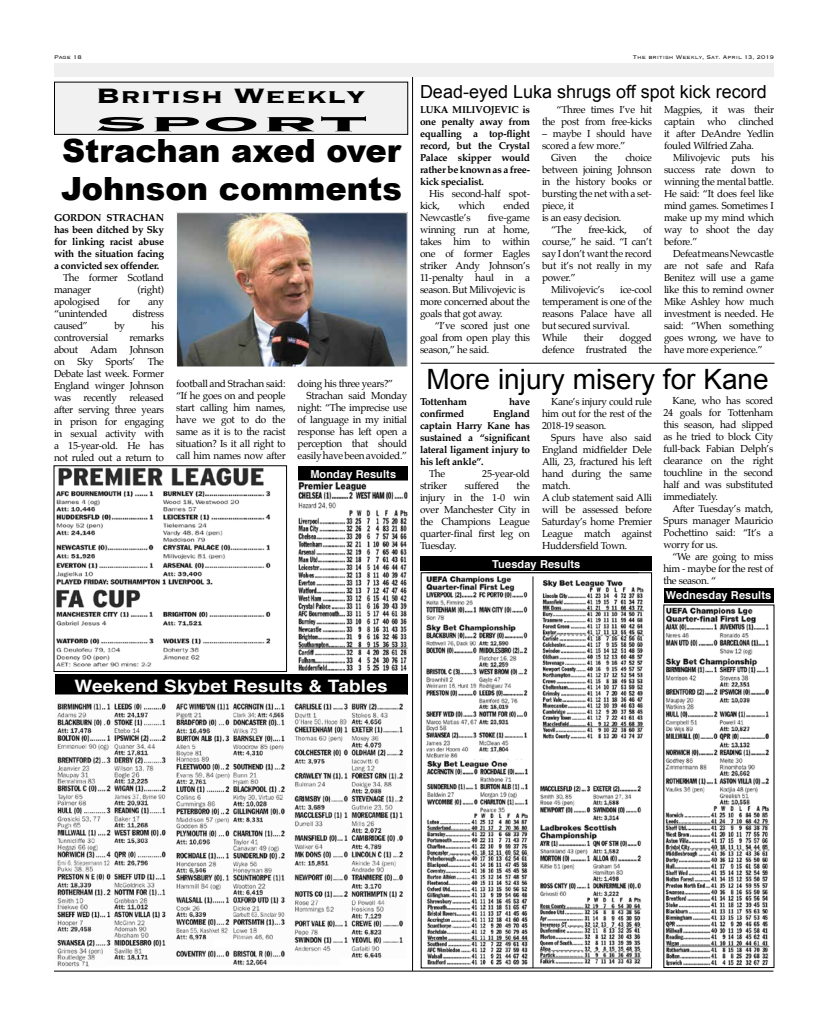
<style>
.page{position:relative;width:828px;height:1026px;background:#fff}
.page>*{position:absolute;margin:0;border:0;box-sizing:border-box;transform-origin:0 0}
.t1{font:900 32px/38.4px "Arial";color:#000}
.t2{font:28px "Arial";color:#000}
.t3{font:700 27px/28px "Copperplate";color:#000;scale:1.25 1}
.t4{font:18px "Arial";color:#000}
.t5{font:700 17.1px "Helvetica";letter-spacing:.01em;color:#fff;scale:1.11 1}
.t6{font:700 11px "Helvetica";letter-spacing:.01em;color:#fff}
.t7{font:10px/12px "Palatino";letter-spacing:-.025em;color:#000;text-align:justify}
.t8{font:700 10px/12px "Palatino";letter-spacing:-.025em;color:#000;text-align:justify}
.t9{font:300 7px "Copperplate";color:#000}
</style>
<div class="page">
<div style="left:54px;top:63px;width:720px;height:14px;background:#efeff0"></div>
<hr style="left:54px;top:971px;width:719px;height:1px;background:#000">
<div style="left:54px;top:82px;width:354px;height:52px;background:#f1f1f2"></div>
<div style="left:54px;top:82px;width:354px;height:53px;border:1px solid #000"></div>
<div style="left:421px;top:556px;width:231px;height:15px;background:#000"></div>
<div style="left:298px;top:467px;width:110px;height:14px;background:#000"></div>
<div style="left:55px;top:674px;width:352px;height:21px;background:#000"></div>
<div style="left:664px;top:588px;width:109px;height:14px;background:#000"></div>
<img style="left:178px;top:214px;width:228px;height:152px">
<div style="left:176px;top:212px;width:232px;height:156px;border:1px solid #fff"></div>
<img style="left:57px;top:703px;width:347px;height:263px">
<div style="left:54px;top:694px;width:353px;height:274px;border:1px solid #fff"></div>
<img style="left:56px;top:468px;width:215px;height:199px">
<div style="left:54px;top:466px;width:233px;height:206px;border:1px solid #000"></div>
<img style="left:299px;top:483px;width:108px;height:187px">
<div style="left:297px;top:481px;width:112px;height:191px;border:1px solid #fff"></div>
<img style="left:426px;top:576px;width:218px;height:390px">
<div style="left:421px;top:572px;width:231px;height:396px;border:1px solid #000"></div>
<img style="left:665px;top:607px;width:105px;height:359px">
<hr style="left:421px;top:363px;width:353px;height:1px;background:#000">
<hr style="left:412px;top:77px;width:1px;height:894px;background:#000">
<p class="t9" style="left:54px;top:53px;width:29px">Page 18</p>
<p class="t9" style="left:633px;top:53px;width:143px">The british Weekly, Sat. April 13, 2019</p>
<h3 class="t3" style="left:94px;top:81px;width:221px">British Weekly<br>SPORT</h3>
<h3 class="t4" style="left:420px;top:80px;width:348px">Dead-eyed Luka shrugs off spot kick record</h3>
<p class="t7" style="left:542px;top:103px;width:112px;text-align:right">“Three times I’ve hit the post from free-kicks</p>
<p class="t7" style="left:542px;top:127px;width:111px">– maybe I should have</p>
<p class="t7" style="left:542px;top:139px;width:85px">scored a few more.”</p>
<p class="t7" style="left:551px;top:151px;width:27px">Given</p>
<p class="t7" style="left:594px;top:151px;width:15px">the</p>
<p class="t7" style="left:625px;top:151px;width:28px">choice</p>
<p class="t7" style="left:542px;top:163px;width:111px">between joining Johnson</p>
<p class="t7" style="left:542px;top:175px;width:112px">in the history books or</p>
<p class="t7" style="left:542px;top:187px;width:111px">bursting the net with a set-</p>
<p class="t7" style="left:542px;top:199px;width:34px">piece, it</p>
<p class="t7" style="left:542px;top:211px;width:81px">is an easy decision.</p>
<p class="t7" style="left:551px;top:223px;width:22px">“The</p>
<p class="t7" style="left:588px;top:223px;width:40px">free-kick,</p>
<p class="t7" style="left:643px;top:223px;width:10px">of</p>
<p class="t7" style="left:542px;top:235px;width:111px">course,” he said. “I can’t</p>
<p class="t7" style="left:542px;top:247px;width:111px">say I don’t want the record</p>
<p class="t7" style="left:542px;top:259px;width:112px">but it’s not really in my</p>
<p class="t7" style="left:542px;top:271px;width:35px">power.”</p>
<p class="t7" style="left:551px;top:283px;width:55px">Milivojevic’s</p>
<p class="t7" style="left:664px;top:103px;width:112px">Magpies, it was their captain who clinched it after DeAndre Yedlin fouled Wilfried Zaha.</p>
<p class="t7" style="left:664px;top:151px;width:112px;text-indent:9px">Milivojevic puts his success rate down to winning the mental battle.<br>He said: “It does feel like mind games. Sometimes I make up my mind which way to shoot the day before.”</p>
<p class="t7" style="left:664px;top:247px;width:112px;text-indent:9px">Defeat means Newcastle are not safe and Rafa Benitez will use a game like this to remind owner Mike Ashley how much investment is needed. He said: “When something goes wrong, we have to have more experience.”</p>
<p class="t8" style="left:420px;top:103px;width:112px">LUKA MILIVOJEVIC is one penalty away from equalling a top-flight record, but the Crystal Palace skipper would rather be known as a free&shy;kick specialist.</p>
<p class="t7" style="left:420px;top:187px;width:111px;text-indent:9px">His second-half spot&shy;kick,</p>
<h1 class="t1" style="left:61px;top:130px;width:342px">Strachan axed over<br>Johnson comments</h1>
<p class="t7" style="left:459px;top:199px;width:28px">which</p>
<p class="t7" style="left:503px;top:199px;width:28px">ended</p>
<p class="t7" style="left:420px;top:211px;width:52px">Newcastle’s</p>
<p class="t7" style="left:420px;top:211px;width:112px;text-align:left;text-indent:68px">five-game winning run at home, takes him to within one of former Eagles striker Andy Johnson’s<br>11-penalty haul in a season. But Milivojevic is more concerned about the goals that got away.</p>
<p class="t7" style="left:420px;top:319px;width:112px;text-indent:15px">“I’ve scored just one goal from open play this season,” he said.</p>
<p class="t8" style="left:54px;top:211px;width:112px">GORDON STRACHAN has been ditched by Sky for linking racist abuse with the situation facing a convicted sex offender.</p>
<p class="t7" style="left:54px;top:271px;width:112px;text-indent:9px">The former Scotland manager</p>
<p class="t7" style="left:138px;top:283px;width:28px">(right)</p>
<p class="t7" style="left:542px;top:283px;width:112px;text-align:left;text-indent:78px">ice-cool temperament is one of the reasons Palace have all but secured survival.<br>While</p>
<p class="t7" style="left:54px;top:295px;width:47px">apologised</p>
<p class="t7" style="left:118px;top:295px;width:14px">for</p>
<p class="t7" style="left:148px;top:295px;width:17px">any</p>
<p class="t7" style="left:54px;top:307px;width:55px">“unintended</p>
<p class="t7" style="left:132px;top:307px;width:33px">distress</p>
<p class="t7" style="left:54px;top:319px;width:35px">caused”</p>
<p class="t7" style="left:114px;top:319px;width:12px">by</p>
<p class="t7" style="left:152px;top:319px;width:14px">his</p>
<p class="t7" style="left:54px;top:331px;width:56px">controversial</p>
<p class="t7" style="left:130px;top:331px;width:36px">remarks</p>
<p class="t7" style="left:54px;top:343px;width:65px">about Adam</p>
<p class="t7" style="left:130px;top:343px;width:36px">Johnson</p>
<p class="t7" style="left:54px;top:355px;width:12px">on</p>
<p class="t7" style="left:78px;top:355px;width:17px">Sky</p>
<p class="t7" style="left:106px;top:355px;width:31px">Sports’</p>
<p class="t7" style="left:584px;top:331px;width:21px">their</p>
<p class="t7" style="left:542px;top:331px;width:112px;text-align:right">dogged<br>defence frustrated the</p>
<p class="t7" style="left:54px;top:355px;width:112px;text-indent:94px">The Debate last week. Former England winger Johnson was</p>
<h2 class="t2" style="left:426px;top:360px;width:344px">More injury misery for Kane</h2>
<p class="t7" style="left:176px;top:378px;width:111px">football and Strachan said: “If he goes on and people start calling him names, have we got to do the same as it is to the racist situation? Is it all right to call him names now after</p>
<p class="t7" style="left:298px;top:378px;width:97px">doing his three years?”</p>
<p class="t7" style="left:307px;top:390px;width:102px">Strachan said Monday</p>
<p class="t7" style="left:298px;top:402px;width:111px">night: “The imprecise use</p>
<p class="t7" style="left:298px;top:414px;width:111px">of language in my initial</p>
<p class="t7" style="left:298px;top:426px;width:111px">response has left open a</p>
<p class="t7" style="left:298px;top:438px;width:111px">perception that should</p>
<p class="t7" style="left:298px;top:450px;width:111px">easily have been avoided.”</p>
<p class="t7" style="left:54px;top:391px;width:112px;text-indent:76px">released after serving three years in prison for engaging in sexual activity with a 15-year-old. He has not ruled out a return to</p>
<p class="t8" style="left:420px;top:395px;width:48px">Tottenham</p>
<p class="t8" style="left:509px;top:395px;width:22px">have</p>
<p class="t7" style="left:84px;top:391px;width:35px">recently</p>
<p class="t7" style="left:663px;top:395px;width:112px;text-indent:9px">Kane, who has scored 24 goals for Tottenham this season, had slipped as he tried to block City full-back Fabian Delph’s clearance on the right touchline in the second half and was substituted immediately.</p>
<p class="t7" style="left:663px;top:503px;width:112px;text-indent:9px">After Tuesday’s match, Spurs manager Mauricio Pochettino said: “It’s a worry for us.</p>
<p class="t7" style="left:663px;top:551px;width:112px;text-indent:9px">“We are going to miss him - maybe for the rest of the season. “</p>
<p class="t7" style="left:542px;top:395px;width:112px;text-indent:9px">Kane’s injury could rule him out for the rest of the 2018-19 season.</p>
<p class="t7" style="left:542px;top:431px;width:112px;text-align:left;text-indent:9px">Spurs have also said<br>England midfielder Dele<br>Alli, 23, fractured his left hand during the same match.<br>A club statement said Alli will be assessed before<br>Saturday’s home Premier<br>League match against<br>Huddersfield Town.</p>
<p class="t8" style="left:420px;top:407px;width:46px">confirmed</p>
<p class="t8" style="left:420px;top:407px;width:112px;text-indent:73px">England captain Harry Kane has sustained a “significant lateral ligament injury to his left ankle”.</p>
<p class="t7" style="left:429px;top:467px;width:18px">The</p>
<p class="t7" style="left:482px;top:467px;width:49px">25-year-old</p>
<p class="t7" style="left:420px;top:479px;width:29px">striker</p>
<p class="t7" style="left:465px;top:479px;width:36px">suffered</p>
<p class="t6" style="left:310px;top:465px;width:87px">Monday Results</p>
<p class="t7" style="left:420px;top:479px;width:112px;text-indent:97px">the injury in the 1-0 win over Manchester City in the Champions League quarter-final first leg on Tuesday.</p>
<p class="t6" style="left:492px;top:555px;width:90px">Tuesday Results</p>
<h3 class="t5" style="left:74px;top:672px;width:284px">Weekend Skybet Results &amp; Tables</h3>
<p class="t6" style="left:666px;top:587px;width:107px">Wednesday Results</p>
</div>
